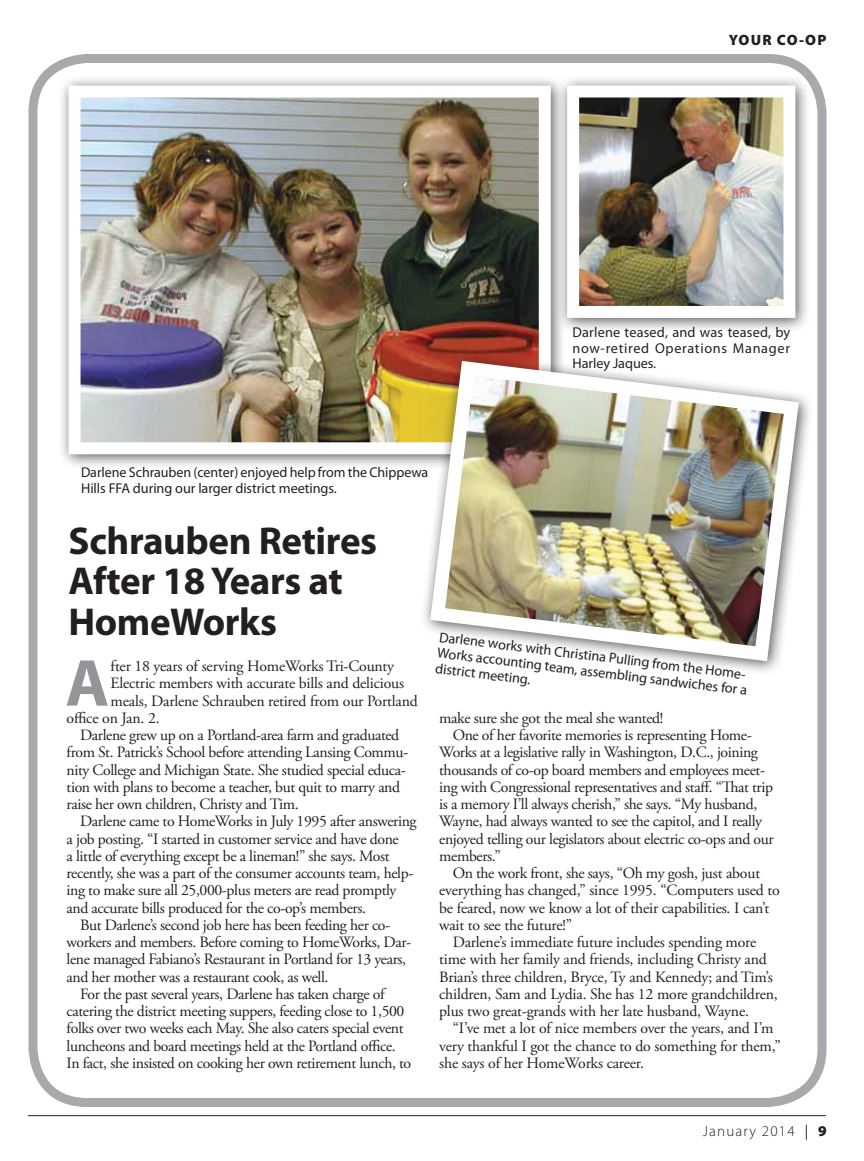
<style>
.page{position:relative;width:864px;height:1161px;background:#fff}
.page>*{position:absolute;margin:0;border:0;box-sizing:border-box;transform-origin:0 0}
.t1{font:700 66.9px "Myriad Pro";color:#939598}
.t2{font:700 39px/40.5px "Myriad Pro";letter-spacing:-.01em;color:#231f20}
.t3{font:15.75px "Adobe Garamond Pro";letter-spacing:-.025em;color:#231f20}
.t4{font:300 15px "Myriad Pro";letter-spacing:.08em;color:#231f20}
.t5{font:900 15px "Myriad Pro";letter-spacing:.08em;color:#231f20}
.t6{font:14.25px/15.8px "Myriad Pro";letter-spacing:-.005em;color:#231f20;text-align:justify}
.s1{font-weight:400}
.s2{font-weight:900}
</style>
<div class="page">
<hr style="left:28px;top:1115px;width:798px;height:1px;background:#231f20">
<div style="left:28px;top:54px;width:798px;height:1053px;border:9px solid #a7a9ac;border-radius:54px"></div>
<div style="left:57px;top:74px;width:509px;height:396px;background:#231f20;opacity:.75"></div>
<img style="left:82px;top:99px;width:456px;height:342px">
<div style="left:69px;top:86px;width:482px;height:368px;border:12px solid #fff"></div>
<div style="left:556px;top:74px;width:255px;height:259px;background:#231f20;opacity:.75"></div>
<img style="left:580px;top:99px;width:202px;height:206px">
<div style="left:567px;top:86px;width:228px;height:232px;border:12px solid #fff"></div>
<div style="left:420px;top:351px;width:393px;height:325px;background:#231f20;opacity:.75"></div>
<img style="left:423px;top:353px;width:383px;height:316px">
<p class="t5" style="left:729px;top:30px;width:99px">YOUR CO-OP</p>
<p class="t6" style="left:81px;top:464px;width:349px">Darlene Schrauben (center) enjoyed help from the Chippewa<br>Hills FFA during our larger district meetings.</p>
<p class="t6" style="left:573px;top:324px;width:219px">Darlene teased, and was teased, by now-retired Operations Manager Harley Jaques.</p>
<h2 class="t2" style="left:68px;top:519px;width:310px">Schrauben Retires<br>After 18 Years at<br>HomeWorks</h2>
<h1 class="t1" style="left:65px;top:639px;width:45px">A</h1>
<p class="t3" style="left:111px;top:657px;width:285px">fter 18 years of serving HomeWorks Tri-County</p>
<p class="t3" style="left:111px;top:674px;width:295px">Electric members with accurate bills and delicious</p>
<p class="t3" style="left:111px;top:691px;width:309px">meals, Darlene Schrauben retired from our Portland</p>
<p class="t3" style="left:67px;top:708px;width:95px">office on Jan. 2.</p>
<p class="t3" style="left:80px;top:726px;width:321px">Darlene grew up on a Portland-area farm and graduated</p>
<p class="t3" style="left:67px;top:743px;width:343px">from St. Patrick’s School before attending Lansing Commu-</p>
<p class="t3" style="left:67px;top:760px;width:341px">nity College and Michigan State. She studied special educa-</p>
<p class="t3" style="left:67px;top:777px;width:335px">tion with plans to become a teacher, but quit to marry and</p>
<p class="t3" style="left:67px;top:795px;width:234px">raise her own children, Christy and Tim.</p>
<p class="t3" style="left:80px;top:812px;width:338px">Darlene came to HomeWorks in July 1995 after answering</p>
<p class="t3" style="left:67px;top:829px;width:334px">a job posting. “I started in customer service and have done</p>
<p class="t3" style="left:67px;top:846px;width:325px">a little of everything except be a lineman!” she says. Most</p>
<p class="t3" style="left:67px;top:864px;width:348px">recently, she was a part of the consumer accounts team, help-</p>
<p class="t3" style="left:67px;top:881px;width:331px">ing to make sure all 25,000-plus meters are read promptly</p>
<p class="t3" style="left:67px;top:898px;width:301px">and accurate bills produced for the co-op’s members.</p>
<p class="t3" style="left:80px;top:915px;width:312px">But Darlene’s second job here has been feeding her co-</p>
<p class="t3" style="left:67px;top:933px;width:346px">workers and members. Before coming to HomeWorks, Dar-</p>
<p class="t3" style="left:67px;top:950px;width:341px">lene managed Fabiano’s Restaurant in Portland for 13 years,</p>
<p class="t3" style="left:67px;top:967px;width:263px">and her mother was a restaurant cook, as well.</p>
<p class="t3" style="left:80px;top:984px;width:306px">For the past several years, Darlene has taken charge of</p>
<p class="t3" style="left:67px;top:1002px;width:339px">catering the district meeting suppers, feeding close to 1,500</p>
<p class="t3" style="left:67px;top:1019px;width:339px">folks over two weeks each May. She also caters special event</p>
<p class="t3" style="left:67px;top:1036px;width:331px">luncheons and board meetings held at the Portland office.</p>
<p class="t3" style="left:67px;top:1053px;width:346px">In fact, she insisted on cooking her own retirement lunch, to</p>
<p class="t6" style="left:440px;top:629px;width:314px;rotate:7deg">Darlene works with Christina Pulling from the Home-Works accounting team, assembling sandwiches for a district meeting.</p>
<p class="t3" style="left:439px;top:708px;width:226px">make sure she got the meal she wanted!</p>
<p class="t3" style="left:453px;top:726px;width:301px">One of her favorite memories is representing Home-</p>
<p class="t3" style="left:439px;top:743px;width:320px">Works at a legislative rally in Washington, D.C., joining</p>
<p class="t3" style="left:439px;top:760px;width:327px">thousands of co-op board members and employees meet-</p>
<p class="t3" style="left:439px;top:777px;width:335px">ing with Congressional representatives and staff. “That trip</p>
<p class="t3" style="left:439px;top:795px;width:320px">is a memory I’ll always cherish,” she says. “My husband,</p>
<p class="t3" style="left:439px;top:812px;width:324px">Wayne, had always wanted to see the capitol, and I really</p>
<p class="t3" style="left:439px;top:829px;width:336px">enjoyed telling our legislators about electric co-ops and our</p>
<p class="t3" style="left:439px;top:846px;width:63px">members.”</p>
<p class="t3" style="left:453px;top:864px;width:309px">On the work front, she says, “Oh my gosh, just about</p>
<p class="t3" style="left:439px;top:881px;width:342px">everything has changed,” since 1995. “Computers used to</p>
<p class="t3" style="left:439px;top:898px;width:332px">be feared, now we know a lot of their capabilities. I can’t</p>
<p class="t3" style="left:439px;top:915px;width:134px">wait to see the future!”</p>
<p class="t3" style="left:453px;top:933px;width:305px">Darlene’s immediate future includes spending more</p>
<p class="t3" style="left:439px;top:950px;width:329px">time with her family and friends, including Christy and</p>
<p class="t3" style="left:439px;top:967px;width:335px">Brian’s three children, Bryce, Ty and Kennedy; and Tim’s</p>
<p class="t3" style="left:439px;top:984px;width:340px">children, Sam and Lydia. She has 12 more grandchildren,</p>
<p class="t3" style="left:439px;top:1002px;width:311px">plus two great-grands with her late husband, Wayne.</p>
<p class="t3" style="left:453px;top:1019px;width:322px">“I’ve met a lot of nice members over the years, and I’m</p>
<p class="t3" style="left:439px;top:1036px;width:343px">very thankful I got the chance to do something for them,”</p>
<p class="t3" style="left:439px;top:1053px;width:206px">she says of her HomeWorks career.</p>
<p class="t4" style="left:703px;top:1122px;width:126px">January 2014 <span class="s1">|</span> <span class="s2">9</span></p>
</div>
